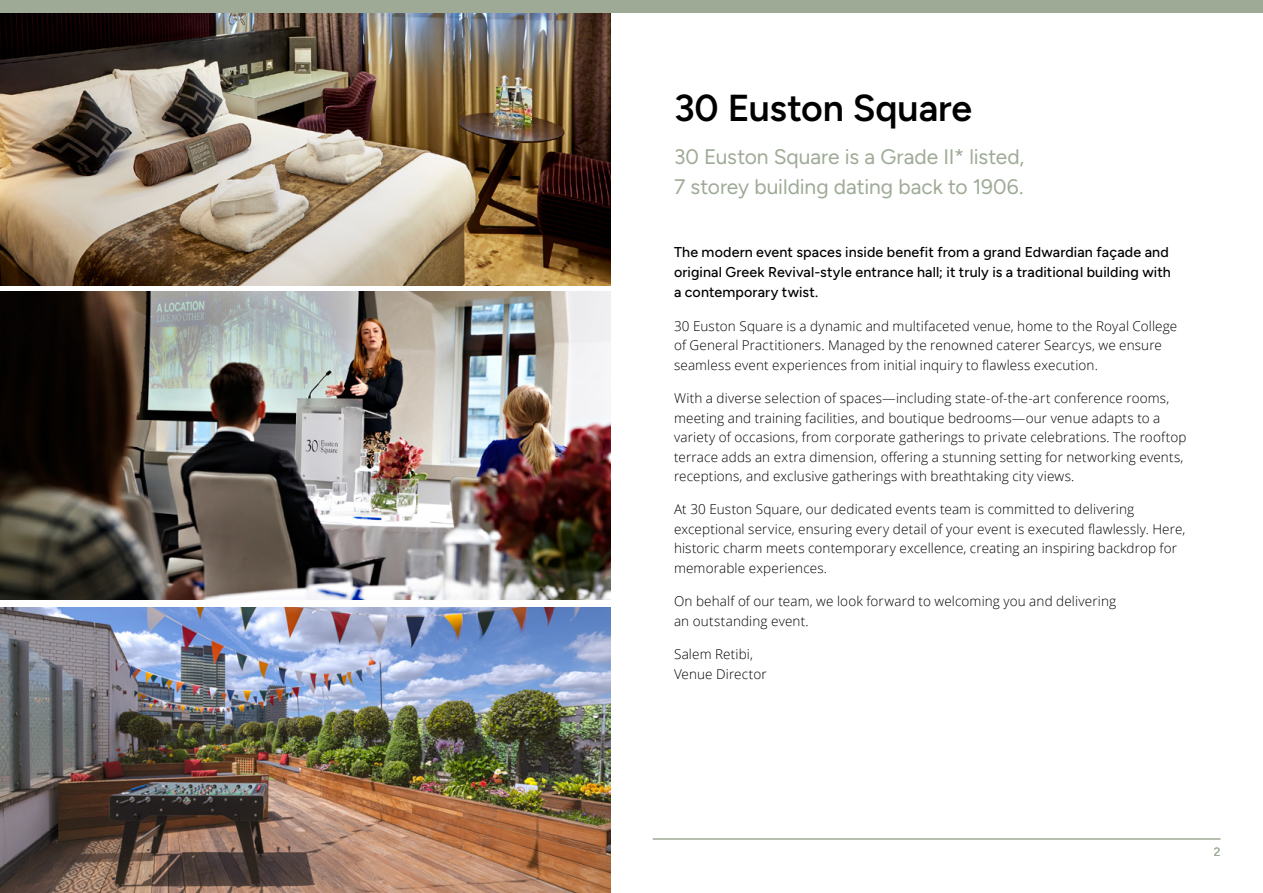
<style>
.page{position:relative;width:1263px;height:893px;background:#fff}
.page>*{position:absolute;margin:0;border:0;box-sizing:border-box;transform-origin:0 0}
.t1{font:600 37.5px "Figtree";letter-spacing:-.005em;color:#000}
.t2{font:21px/30.5px "Figtree";letter-spacing:-.005em;color:#9eaa96}
.Intro_copy{font:500 14.25px/20.2px "Figtree";letter-spacing:.01em;color:#000}
.Body_Copy_space_after{font:300 13.5px/19.5px "Open Sans";letter-spacing:.01em;color:#000}
.t3{font:12px "Figtree";color:#9eaa96}
</style>
<div class="page">
<img style="left:0;top:607px;width:610px;height:286px">
<img style="left:0;top:291px;width:610px;height:309px">
<img style="left:0;top:13px;width:610px;height:273px">
<hr style="left:653px;top:839px;width:567px;height:1px;background:#9eaa96">
<div style="left:0;top:0;width:1263px;height:13px;background:#9eaa96"></div>
<p class="t1" style="left:674px;top:86px;width:300px">30 Euston Square</p>
<p class="t2" style="left:674px;top:141px;width:352px">30 Euston Square is a Grade II* listed,<br>7 storey building dating back to 1906.</p>
<p class="Intro_copy" style="left:674px;top:242px;width:498px">The modern event spaces inside benefit from a grand Edwardian façade and original Greek Revival-style entrance hall; it truly is a traditional building with a contemporary twist.</p>
<p class="Body_Copy_space_after" style="left:674px;top:316px;width:505px">30 Euston Square is a dynamic and multifaceted venue, home to the Royal College of General Practitioners. Managed by the renowned caterer Searcys, we ensure seamless event experiences from initial inquiry to flawless execution.</p>
<p class="Body_Copy_space_after" style="left:674px;top:388px;width:514px">With a diverse selection of spaces—including state-of-the-art conference rooms, meeting and training facilities, and boutique bedrooms—our venue adapts to a variety of occasions, from corporate gatherings to private celebrations. The rooftop terrace adds an extra dimension, offering a stunning setting for networking events, receptions, and exclusive gatherings with breathtaking city views.</p>
<p class="Body_Copy_space_after" style="left:674px;top:499px;width:513px">At 30 Euston Square, our dedicated events team is committed to delivering exceptional service, ensuring every detail of your event is executed flawlessly. Here, historic charm meets contemporary excellence, creating an inspiring backdrop for memorable experiences.</p>
<p class="Body_Copy_space_after" style="left:674px;top:591px;width:444px">On behalf of our team, we look forward to welcoming you and delivering an outstanding event.</p>
<p class="Body_Copy_space_after" style="left:674px;top:644px;width:94px">Salem Retibi,<br>Venue Director</p>
<p class="t3" style="left:1214px;top:845px;width:8px">2</p>
</div>
